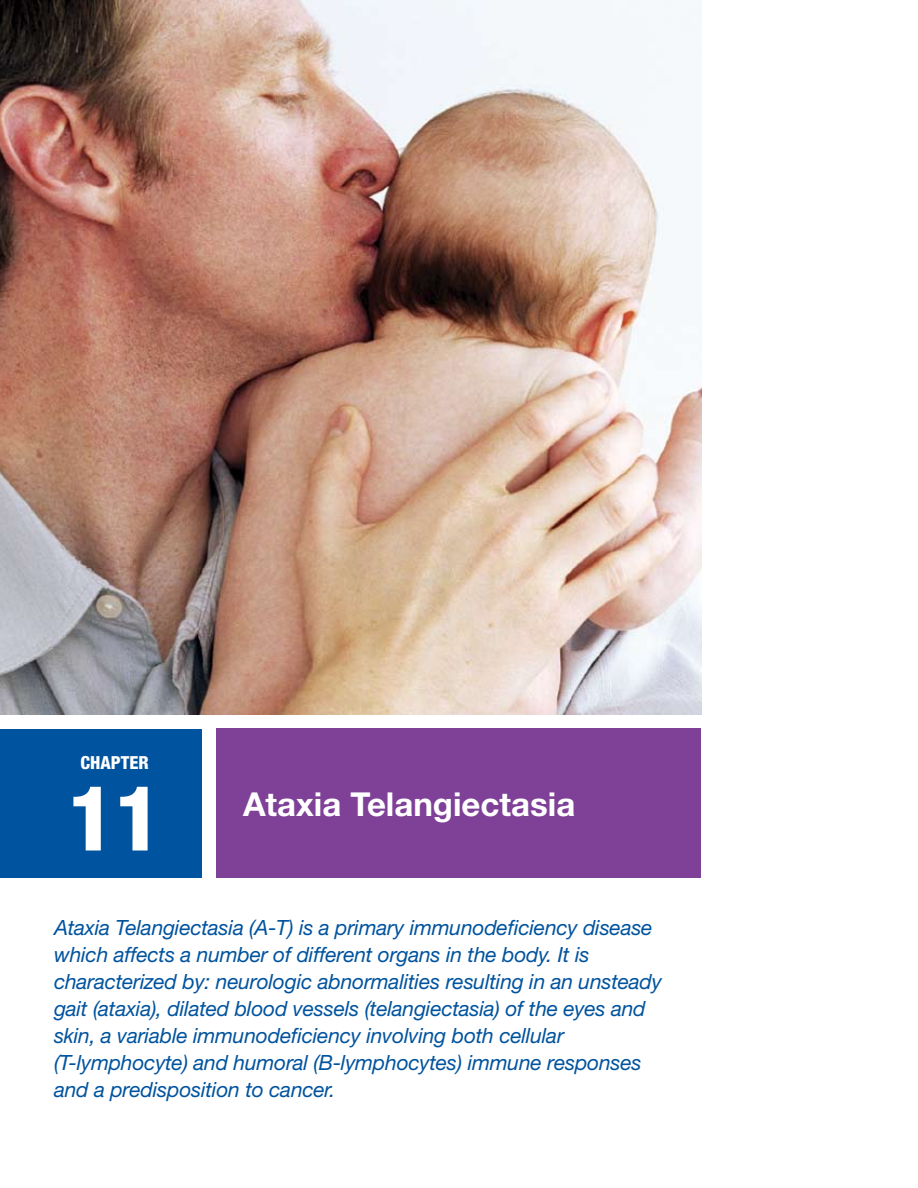
<style>
.page{position:relative;width:918px;height:1188px;background:#fff}
.page>*{position:absolute;margin:0;border:0;box-sizing:border-box;transform-origin:0 0}
.t1{font:800 condensed 90px "Helvetica Neue";color:#fff}
.t2{font:700 33px "Helvetica Neue";color:#fff}
.t3{font:italic 21px/27px "Helvetica Neue";letter-spacing:-.01em;color:#00539e}
.t4{font:800 condensed 18px "Helvetica Neue";color:#fff}
</style>
<div class="page">
<img style="left:0;top:0;width:702px;height:715px">
<div style="left:0;top:729px;width:202px;height:148px;background:#00539e"></div>
<div style="left:216px;top:728px;width:485px;height:150px;background:#7f4098"></div>
<p class="t4" style="left:81px;top:752px;width:70px">CHAPTER</p>
<h1 class="t1" style="left:68px;top:763px;width:95px">11</h1>
<h2 class="t2" style="left:243px;top:784px;width:334px">Ataxia Telangiectasia</h2>
<p class="t3" style="left:54px;top:913px;width:609px">Ataxia Telangiectasia (A-T) is a primary immunodeficiency disease which affects a number of different organs in the body. It is characterized by: neurologic abnormalities resulting in an unsteady gait (ataxia), dilated blood vessels (telangiectasia) of the eyes and skin, a variable immunodeficiency involving both cellular (T-lymphocyte) and humoral (B-lymphocytes) immune responses and a predisposition to cancer.</p>
</div>
